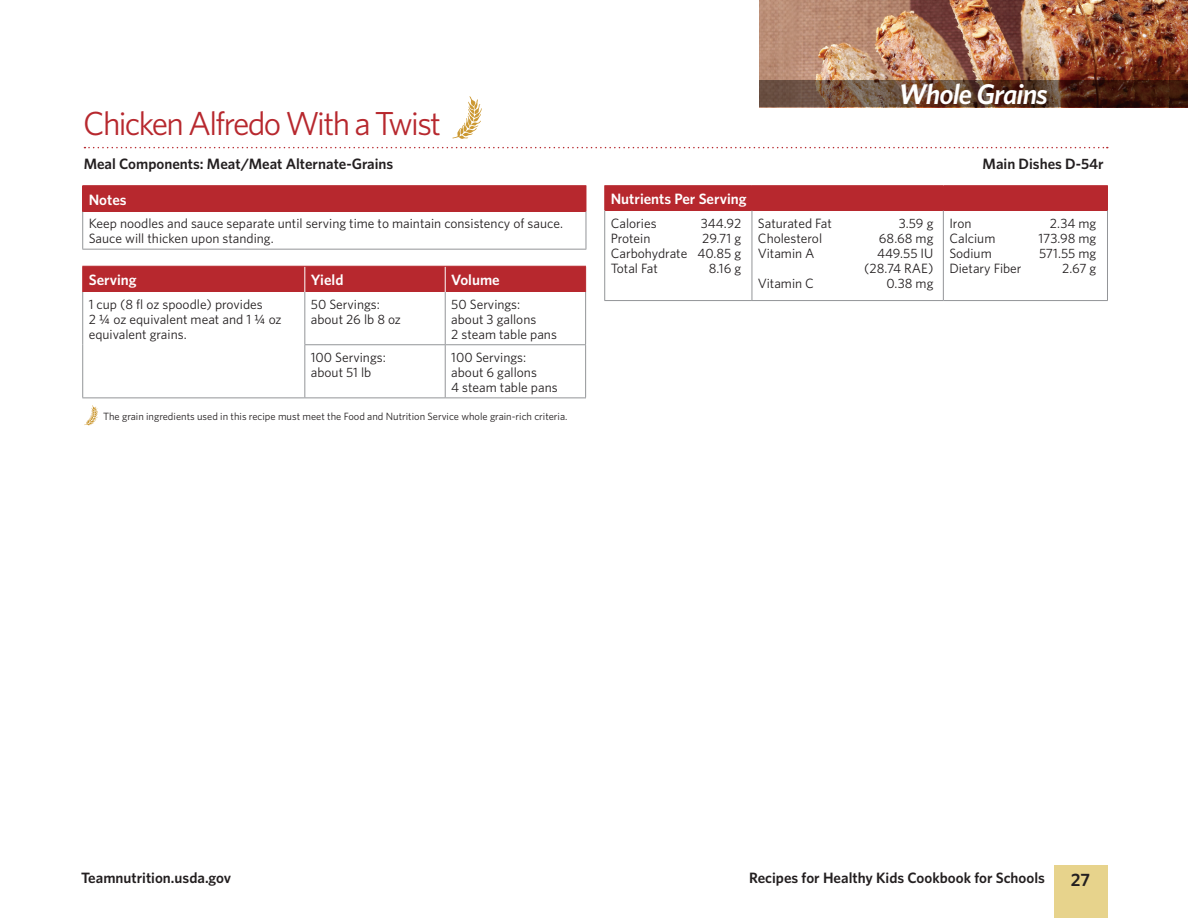
<style>
.page{position:relative;width:1188px;height:918px;background:#fff}
.page>*{position:absolute;margin:0;border:0;box-sizing:border-box;transform-origin:0 0}
.t1{font:33.3px "Whitney HTF";letter-spacing:-.05em;color:#b7282e}
.t2{font:italic 600 28.5px "Whitney HTF";letter-spacing:-.03em;color:#fff}
.t3{font:600 18px "Whitney HTF";color:#231f20}
.Ingredients{font:600 15px "Whitney HTF";color:#231f20}
.t4{font:600 15px "Whitney HTF";color:#fff}
.t5{font:13.5px/15px "Whitney HTF";color:#231f20}
.t6{font:10.5px "Whitney HTF";color:#231f20}
.s1{font-family:"Whitney Numeric"}
</style>
<div class="page">
<img style="left:759px;top:0;width:429px;height:80px">
<div style="left:1054px;top:865px;width:54px;height:53px;background:#e7d38c"></div>
<svg style="left:759px;top:80px;width:429px;height:27px;background:#5a3929"></svg>
<svg style="left:84px;top:147px;width:1024px;height:1px"></svg>
<div style="left:83px;top:186px;width:503px;height:25px;background:#b7282e"></div>
<hr style="left:82px;top:211px;width:1px;height:38px;background:#939598">
<hr style="left:586px;top:211px;width:1px;height:38px;background:#939598">
<hr style="left:82px;top:249px;width:504px;height:1px;background:#939598">
<hr style="left:82px;top:185px;width:504px;height:1px;background:#b7282e">
<svg style="left:82px;top:186px;width:1px;height:25px"></svg>
<svg style="left:586px;top:186px;width:1px;height:25px"></svg>
<hr style="left:82px;top:292px;width:1px;height:53px;background:#939598">
<hr style="left:304px;top:292px;width:1px;height:52px;background:#939598">
<hr style="left:445px;top:292px;width:1px;height:52px;background:#939598">
<hr style="left:585px;top:292px;width:1px;height:52px;background:#939598">
<hr style="left:82px;top:345px;width:1px;height:53px;background:#939598">
<hr style="left:304px;top:344px;width:141px;height:1px;background:#939598">
<hr style="left:304px;top:345px;width:1px;height:53px;background:#939598">
<hr style="left:445px;top:344px;width:141px;height:1px;background:#939598">
<hr style="left:445px;top:345px;width:1px;height:53px;background:#939598">
<hr style="left:585px;top:345px;width:1px;height:53px;background:#939598">
<hr style="left:82px;top:398px;width:223px;height:1px;background:#939598">
<hr style="left:305px;top:398px;width:140px;height:1px;background:#939598">
<hr style="left:445px;top:398px;width:141px;height:1px;background:#939598">
<div style="left:82px;top:266px;width:504px;height:26px;background:#b7282e"></div>
<div style="left:605px;top:186px;width:502px;height:24px;background:#b7282e"></div>
<hr style="left:752px;top:210px;width:1px;height:90px;background:#939598">
<hr style="left:604px;top:185px;width:148px;height:1px;background:#b7282e">
<svg style="left:604px;top:186px;width:1px;height:24px"></svg>
<hr style="left:752px;top:185px;width:191px;height:1px;background:#b7282e">
<hr style="left:943px;top:185px;width:165px;height:1px;background:#b7282e">
<svg style="left:1107px;top:186px;width:1px;height:24px"></svg>
<hr style="left:604px;top:210px;width:1px;height:90px;background:#939598">
<hr style="left:604px;top:300px;width:148px;height:1px;background:#939598">
<hr style="left:752px;top:300px;width:191px;height:1px;background:#939598">
<hr style="left:943px;top:210px;width:1px;height:90px;background:#939598">
<hr style="left:1107px;top:210px;width:1px;height:90px;background:#939598">
<hr style="left:943px;top:300px;width:165px;height:1px;background:#939598">
<svg style="left:452px;top:96px;width:30px;height:43px"></svg>
<svg style="left:84px;top:405px;width:14px;height:20px"></svg>
<h2 class="t2" style="left:899px;top:77px;width:150px">Whole Grains</h2>
<p class="t1" style="left:83px;top:104px;width:360px">Chicken Alfredo With a Twist</p>
<p class="Ingredients" style="left:84px;top:154px;width:311px">Meal Components: Meat/Meat Alternate-Grains</p>
<p class="Ingredients" style="left:983px;top:154px;width:123px">Main Dishes D-54r</p>
<p class="t4" style="left:89px;top:190px;width:39px">Notes</p>
<p class="t5" style="left:89px;top:216px;width:476px">Keep noodles and sauce separate until serving time to maintain consistency of sauce.<br>Sauce will thicken upon standing.</p>
<p class="t4" style="left:89px;top:271px;width:49px">Serving</p>
<p class="t4" style="left:311px;top:271px;width:34px">Yield</p>
<p class="t4" style="left:451px;top:271px;width:50px">Volume</p>
<p class="t5" style="left:89px;top:296px;width:194px">1 cup (8 fl oz spoodle) provides<br>2 <span class="s1">¼</span> oz equivalent meat and 1 <span class="s1">¼</span> oz equivalent grains.</p>
<p class="t5" style="left:311px;top:296px;width:71px">50 Servings:</p>
<p class="t4" style="left:611px;top:190px;width:137px">Nutrients Per Serving</p>
<p class="t5" style="left:611px;top:215px;width:47px">Calories</p>
<p class="t5" style="left:701px;top:215px;width:42px">344.92</p>
<p class="t5" style="left:611px;top:230px;width:41px">Protein</p>
<p class="t5" style="left:702px;top:230px;width:41px">29.71 g</p>
<p class="t5" style="left:611px;top:245px;width:132px">Carbohydrate 40.85 g</p>
<p class="t5" style="left:611px;top:260px;width:49px">Total Fat</p>
<p class="t5" style="left:709px;top:260px;width:34px">8.16 g</p>
<p class="t5" style="left:758px;top:215px;width:76px">Saturated Fat</p>
<p class="t5" style="left:899px;top:215px;width:36px">3.59 g</p>
<p class="t5" style="left:758px;top:230px;width:66px">Cholesterol</p>
<p class="t5" style="left:879px;top:230px;width:56px">68.68 mg</p>
<p class="t5" style="left:758px;top:245px;width:58px">Vitamin A</p>
<p class="t5" style="left:864px;top:245px;width:71px;text-align:right">449.55 IU (28.74 RAE)</p>
<p class="t5" style="left:758px;top:275px;width:58px">Vitamin C</p>
<p class="t5" style="left:887px;top:275px;width:48px">0.38 mg</p>
<p class="t5" style="left:949px;top:215px;width:24px">Iron</p>
<p class="t5" style="left:1050px;top:215px;width:48px">2.34 mg</p>
<p class="t5" style="left:949px;top:230px;width:48px">Calcium</p>
<p class="t5" style="left:1038px;top:230px;width:59px">173.98 mg</p>
<p class="t5" style="left:949px;top:245px;width:44px">Sodium</p>
<p class="t5" style="left:1039px;top:245px;width:59px">571.55 mg</p>
<p class="t5" style="left:949px;top:260px;width:74px">Dietary Fiber</p>
<p class="t5" style="left:1062px;top:260px;width:36px">2.67 g</p>
<p class="t5" style="left:451px;top:296px;width:71px">50 Servings:</p>
<p class="t5" style="left:451px;top:311px;width:87px">about 3 gallons</p>
<p class="t5" style="left:451px;top:326px;width:107px">2 steam table pans</p>
<p class="t5" style="left:311px;top:311px;width:92px">about 26 lb 8 oz</p>
<p class="t5" style="left:311px;top:349px;width:76px">100 Servings: about 51 lb</p>
<p class="t5" style="left:451px;top:349px;width:76px">100 Servings:</p>
<p class="t5" style="left:451px;top:364px;width:87px">about 6 gallons</p>
<p class="t5" style="left:451px;top:379px;width:108px">4 steam table pans</p>
<p class="t6" style="left:103px;top:410px;width:466px">The grain ingredients used in this recipe must meet the Food and Nutrition Service whole grain-rich criteria.</p>
<p class="Ingredients" style="left:81px;top:869px;width:152px">Teamnutrition.usda.gov</p>
<p class="Ingredients" style="left:749px;top:869px;width:297px">Recipes for Healthy Kids Cookbook for Schools</p>
<h3 class="t3" style="left:1071px;top:869px;width:21px">27</h3>
</div>
